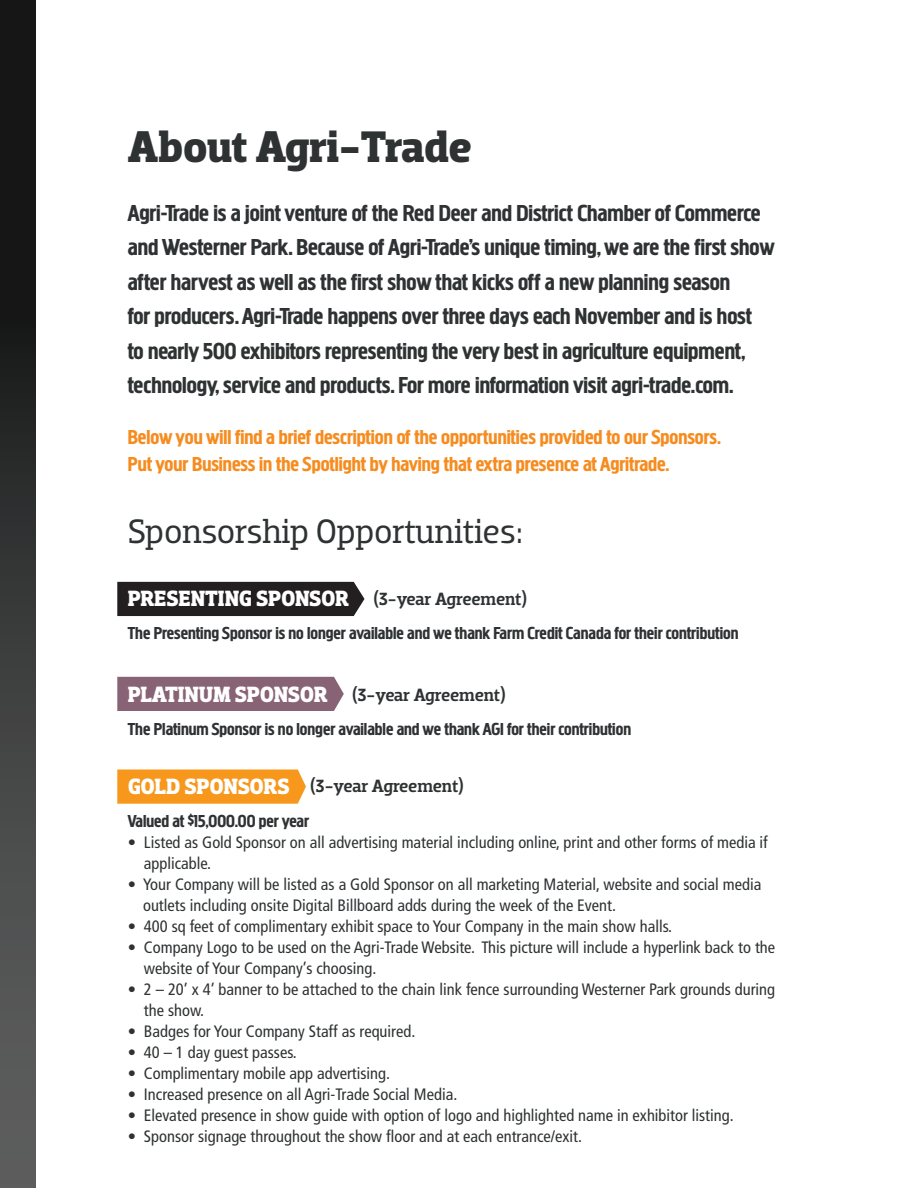
<style>
.page{position:relative;width:918px;height:1188px;background:#fff}
.page>*{position:absolute;margin:0;border:0;box-sizing:border-box;transform-origin:0 0}
.t1{font:700 45px "Dobra Slab";letter-spacing:-.01em;color:#2f3233}
.t2{font:34.5px "Dobra Slab";letter-spacing:-.015em;color:#2f3233}
.t3{font:24px/34.5px "Megaphone";color:#2f3233}
.t4{font:700 22.5px "Dobra Slab";letter-spacing:-.02em;color:#fff}
.t5{font:21px "Megaphone";color:#f68c1f}
.t6{font:18px "Megaphone";color:#2f3233}
.t7{font:500 18px "Dobra Slab";letter-spacing:-.015em;color:#2f3233}
.t8{font:condensed 16.5px/21px "Frutiger LT Std";color:#2f3233}
.s1{font-weight:500;font-size:18px;color:#2f3233}
.s2{font-weight:700;font-size:22.5px;color:#fff}
</style>
<div class="page">
<div style="left:117px;top:770px;width:189px;height:34px;background:#f7981d"></div>
<div style="left:117px;top:677px;width:227px;height:34px;background:#886376"></div>
<div style="left:117px;top:582px;width:247px;height:34px;background:#231f20"></div>
<div style="left:0;top:0;width:36px;height:1188px;background:linear-gradient(to bottom,#080a09,#626363)"></div>
<p class="t1" style="left:128px;top:121px;width:346px">About Agri-Trade</p>
<p class="t3" style="left:128px;top:195px;width:649px">Agri-Trade is a joint venture of the Red Deer and District Chamber of Commerce and Westerner Park. Because of Agri-Trade’s unique timing, we are the first show after harvest as well as the first show that kicks off a new planning season<br>for producers. Agri-Trade happens over three days each November and is host<br>to nearly 500 exhibitors representing the very best in agriculture equipment, technology, service and products. For more information visit agri-trade.com.</p>
<p class="t5" style="left:128px;top:425px;width:595px">Below you will find a brief description of the opportunities provided to our Sponsors.</p>
<p class="t5" style="left:128px;top:452px;width:543px">Put your Business in the Spotlight by having that extra presence at Agritrade.</p>
<p class="t2" style="left:128px;top:512px;width:396px">Sponsorship Opportunities:</p>
<p class="t4" style="left:128px;top:586px;width:401px">PRESENTING SPONSOR <span class="s1">(3-year Agreement)</span></p>
<p class="t6" style="left:128px;top:623px;width:612px">The Presenting Sponsor is no longer available and we thank Farm Credit Canada for their contribution</p>
<p class="t7" style="left:128px;top:684px;width:380px"><span class="s2">PLATINUM SPONSOR</span> (3-year Agreement)</p>
<p class="t6" style="left:128px;top:719px;width:505px">The Platinum Sponsor is no longer available and we thank AGI for their contribution</p>
<p class="t7" style="left:128px;top:776px;width:338px"><span class="s2">GOLD SPONSORS</span> (3-year Agreement)</p>
<p class="t6" style="left:128px;top:810px;width:183px">Valued at $15,000.00 per year</p>
<p class="t8" style="left:144px;top:832px;width:625px;text-indent:-16px">• Listed as Gold Sponsor on all advertising material including online, print and other forms of media if applicable.</p>
<p class="t8" style="left:143px;top:874px;width:620px;text-indent:-15px">• Your Company will be listed as a Gold Sponsor on all marketing Material, website and social media outlets including onsite Digital Billboard adds during the week of the Event.</p>
<p class="t8" style="left:128px;top:916px;width:546px">• 400 sq feet of complimentary exhibit space to Your Company in the main show halls.</p>
<p class="t8" style="left:144px;top:937px;width:633px;text-indent:-16px">• Company Logo to be used on the Agri-Trade Website. This picture will include a hyperlink back to the website of Your Company’s choosing.</p>
<p class="t8" style="left:144px;top:979px;width:633px;text-indent:-16px">• 2 – 20’ x 4’ banner to be attached to the chain link fence surrounding Westerner Park grounds during the show.</p>
<p class="t8" style="left:128px;top:1021px;width:289px">• Badges for Your Company Staff as required.</p>
<p class="t8" style="left:128px;top:1042px;width:171px">• 40 – 1 day guest passes.</p>
<p class="t8" style="left:128px;top:1063px;width:264px">• Complimentary mobile app advertising.</p>
<p class="t8" style="left:128px;top:1084px;width:331px">• Increased presence on all Agri-Trade Social Media.</p>
<p class="t8" style="left:128px;top:1105px;width:607px">• Elevated presence in show guide with option of logo and highlighted name in exhibitor listing.</p>
<p class="t8" style="left:128px;top:1126px;width:456px">• Sponsor signage throughout the show floor and at each entrance/exit.</p>
</div>
